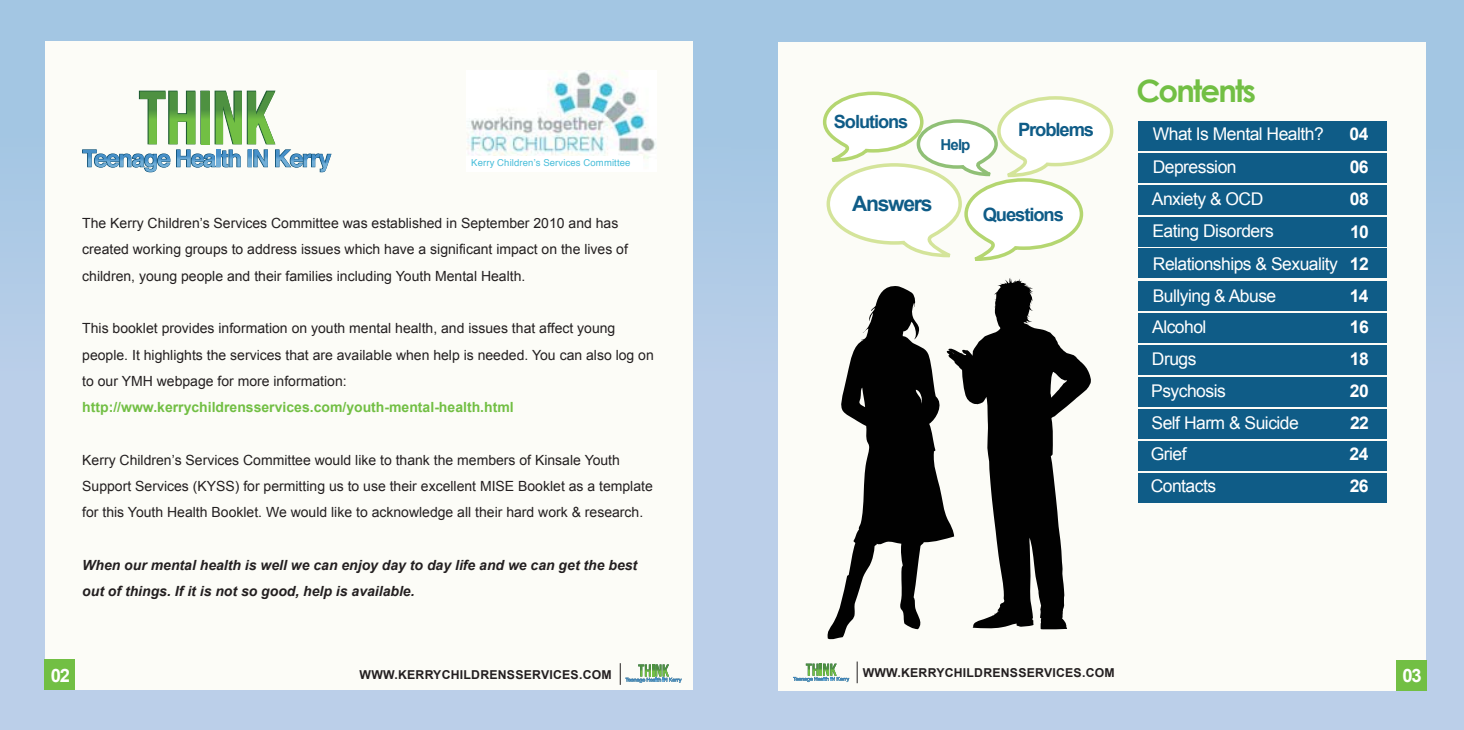
<style>
.page{position:relative;width:1464px;height:730px;background:#fff}
.page>*{position:absolute;margin:0;border:0;box-sizing:border-box;transform-origin:0 0}
.t1{font:700 30.8px "Century Gothic";letter-spacing:-.06em;color:#72bf44}
.t2{font:700 21.18px "Arial";letter-spacing:-.06em;color:#0f5c87}
.t3{font:700 18.38px "Arial";letter-spacing:-.06em;color:#0f5c87}
.t4{font:700 18.38px "Arial";color:#fff}
.t5{font:700 18.2px "Arial";letter-spacing:-.06em;color:#0f5c87}
.t6{font:17.5px/32px "Arial";letter-spacing:-.03em;color:#fff;text-align:justify}
.t7{font:700 17.5px "Arial";letter-spacing:-.03em;color:#fff}
.t8{font:700 15.05px "Arial";color:#0f5c87}
.t9{font:14px/26.2px "Arial";color:#231f20}
.t10{font:italic 700 14px/26.2px "Arial";color:#231f20}
.t11{font:700 14px "Arial";color:#72bf44}
.t12{font:700 12.25px "Arial";letter-spacing:.02em;color:#231f20}
.t13{font:9.45px "Helvetica";letter-spacing:.015em;color:#46bdd9}
.s1{font-weight:700}
</style>
<div class="page">
<div style="left:0;top:0;width:732px;height:729px;background:linear-gradient(to right,#afcbe6,#afcbe6)"></div>
<div style="left:45px;top:42px;width:648px;height:647px;background:#fcfcf7"></div>
<div style="left:45px;top:659px;width:30px;height:30px;background:#72bf44"></div>
<img style="left:467px;top:72px;width:188px;height:86px">
<div style="left:467px;top:156px;width:176px;height:15px;background:#fff"></div>
<svg style="left:82px;top:91px;width:249px;height:81px"></svg>
<svg style="left:620px;top:663px;width:61px;height:21px"></svg>
<div style="left:732px;top:0;width:731px;height:729px;background:linear-gradient(to right,#b1cce7,#b0cbe6)"></div>
<div style="left:778px;top:42px;width:648px;height:648px;background:#fcfcf7"></div>
<div style="left:1138px;top:249px;width:248px;height:29px;background:#0f5c87"></div>
<div style="left:1138px;top:281px;width:248px;height:29px;background:#0f5c87"></div>
<div style="left:1138px;top:313px;width:248px;height:29px;background:#0f5c87"></div>
<div style="left:1138px;top:345px;width:248px;height:29px;background:#0f5c87"></div>
<div style="left:1138px;top:377px;width:248px;height:29px;background:#0f5c87"></div>
<div style="left:1138px;top:409px;width:248px;height:29px;background:#0f5c87"></div>
<div style="left:1138px;top:441px;width:248px;height:29px;background:#0f5c87"></div>
<div style="left:1138px;top:473px;width:248px;height:29px;background:#0f5c87"></div>
<div style="left:1138px;top:121px;width:248px;height:29px;background:#0f5c87"></div>
<div style="left:1138px;top:153px;width:248px;height:29px;background:#0f5c87"></div>
<div style="left:1138px;top:185px;width:248px;height:29px;background:#0f5c87"></div>
<div style="left:1138px;top:217px;width:248px;height:29px;background:#0f5c87"></div>
<div style="left:1396px;top:659px;width:30px;height:31px;background:#72bf44"></div>
<svg style="left:822px;top:91px;width:292px;height:170px"></svg>
<svg style="left:793px;top:663px;width:56px;height:18px"></svg>
<svg style="left:954px;top:278px;width:137px;height:351px"></svg>
<svg style="left:827px;top:286px;width:127px;height:354px"></svg>
<svg style="left:856px;top:661px;width:1px;height:21px"></svg>
<p class="t13" style="left:471px;top:155px;width:161px">Kerry Children’s Services Committee</p>
<p class="t9" style="left:82px;top:210px;width:547px">The Kerry Children’s Services Committee was established in September 2010 and has created working groups to address issues which have a significant impact on the lives of children, young people and their families including Youth Mental Health.</p>
<p class="t9" style="left:82px;top:315px;width:573px">This booklet provides information on youth mental health, and issues that affect young people. It highlights the services that are available when help is needed. You can also log on to our YMH webpage for more information:</p>
<p class="t11" style="left:82px;top:399px;width:433px">http://www.kerrychildrensservices.com/youth-mental-health.html</p>
<p class="t9" style="left:82px;top:446px;width:572px">Kerry Children’s Services Committee would like to thank the members of Kinsale Youth<br>Support Services (KYSS) for permitting us to use their excellent MISE Booklet as a template for this Youth Health Booklet. We would like to acknowledge all their hard work &amp; research.</p>
<p class="t10" style="left:82px;top:551px;width:556px">When our mental health is well we can enjoy day to day life and we can get the best out of things. If it is not so good, help is available.</p>
<h3 class="t4" style="left:51px;top:664px;width:21px">02</h3>
<p class="t12" style="left:360px;top:667px;width:254px">WWW.KERRYCHILDRENSSERVICES.COM</p>
<h3 class="t5" style="left:834px;top:111px;width:76px">Solutions</h3>
<p class="t8" style="left:940px;top:136px;width:31px">Help</p>
<h3 class="t3" style="left:1018px;top:119px;width:78px">Problems</h3>
<h2 class="t2" style="left:852px;top:191px;width:82px">Answers</h2>
<h3 class="t3" style="left:982px;top:204px;width:83px">Questions</h3>
<h1 class="t1" style="left:1136px;top:72px;width:121px">Contents</h1>
<p class="t6" style="left:1152px;top:118px;width:172px">What Is Mental Health?</p>
<p class="t7" style="left:1349px;top:124px;width:20px">04</p>
<p class="t6" style="left:1152px;top:150px;width:85px">Depression</p>
<p class="t7" style="left:1349px;top:157px;width:20px">06</p>
<p class="t6" style="left:1151px;top:183px;width:113px">Anxiety &amp; OCD</p>
<p class="t7" style="left:1349px;top:189px;width:20px">08</p>
<p class="t6" style="left:1152px;top:215px;width:123px">Eating Disorders</p>
<p class="t6" style="left:1152px;top:215px;width:218px;text-indent:197px"><span class="s1">10<br></span>Relationships &amp; Sexuality <span class="s1">12<br></span>Bullying &amp; Abuse</p>
<p class="t7" style="left:1349px;top:285px;width:20px">14</p>
<p class="t6" style="left:1152px;top:311px;width:56px">Alcohol</p>
<p class="t7" style="left:1349px;top:317px;width:20px">16</p>
<p class="t6" style="left:1151px;top:343px;width:46px">Drugs</p>
<p class="t7" style="left:1349px;top:349px;width:20px">18</p>
<p class="t6" style="left:1151px;top:374px;width:76px">Psychosis</p>
<p class="t7" style="left:1349px;top:381px;width:20px">20</p>
<p class="t6" style="left:1151px;top:406px;width:149px">Self Harm &amp; Suicide</p>
<p class="t7" style="left:1350px;top:412px;width:20px">22</p>
<p class="t6" style="left:1150px;top:437px;width:37px">Grief</p>
<p class="t7" style="left:1349px;top:444px;width:20px">24</p>
<p class="t6" style="left:1150px;top:469px;width:67px">Contacts</p>
<p class="t7" style="left:1349px;top:475px;width:20px">26</p>
<p class="t12" style="left:862px;top:665px;width:254px">WWW.KERRYCHILDRENSSERVICES.COM</p>
<h3 class="t4" style="left:1402px;top:664px;width:21px">03</h3>
</div>
